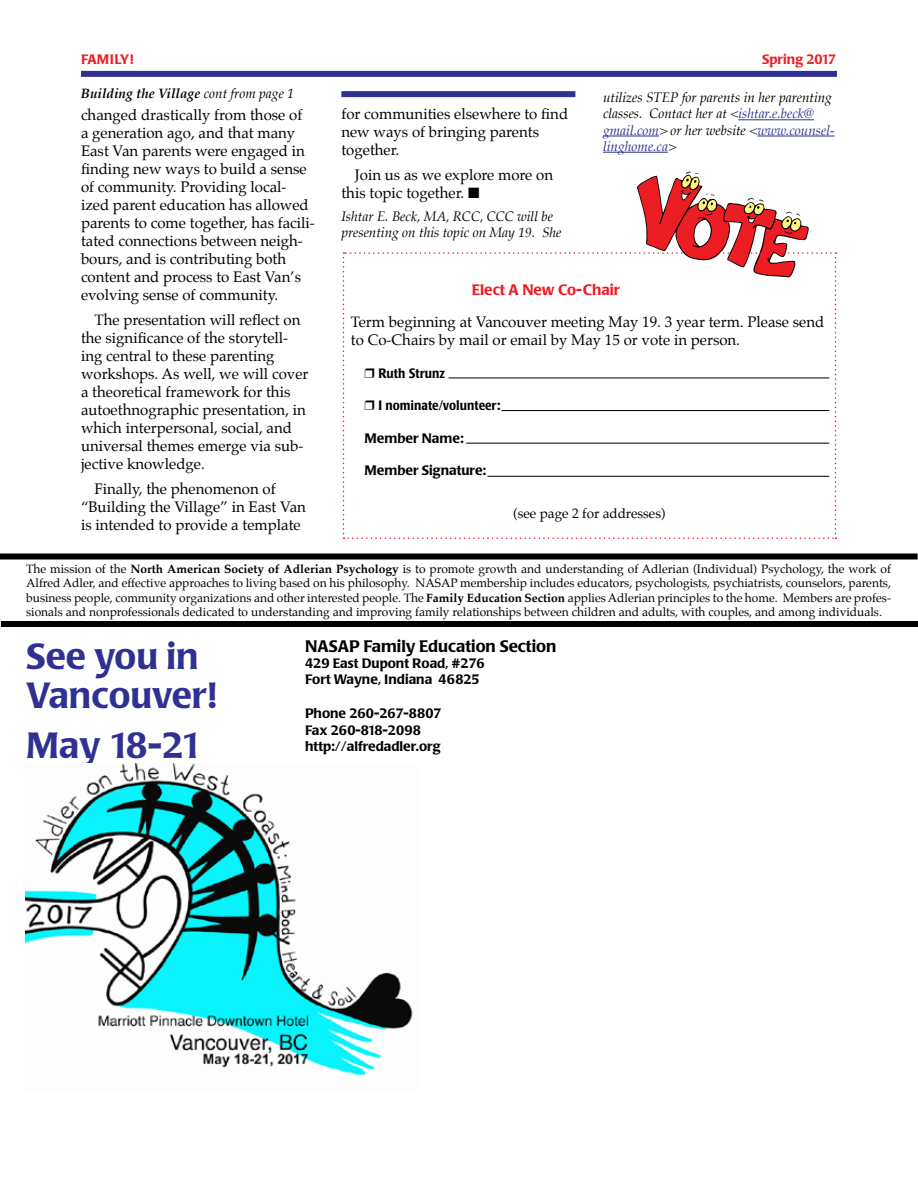
<style>
.page{position:relative;width:918px;height:1188px;background:#fff}
.page>*{position:absolute;margin:0;border:0;box-sizing:border-box;transform-origin:0 0}
.t1{font:500 36px/39px "Poppl Laudatio";color:#2e3192}
.t2{font:500 16.5px "Poppl Laudatio";color:#000}
.t3{font:15px/18px "Palatino";color:#000}
.t4{font:500 15px "Poppl Laudatio";color:#ed1c24}
.t5{font:italic 13.5px/16.2px "Palatino";color:#000}
.t6{font:500 13.5px/16.2px "Poppl Laudatio";color:#000}
.t7{font:italic 700 13.5px "Palatino";color:#000}
.t8{font:500 condensed 13.5px "Poppl Laudatio";color:#000}
.t9{font:13.5px "Palatino";color:#000}
.t10{font:500 13.5px "Poppl Laudatio";color:#ed1c24}
.t11{font:12px/14.4px "Palatino";color:#000;text-align:justify}
.s1{font-weight:400}
.s2{color:#2e3192}
.s3{font-stretch:normal}
.s4{font-weight:700}
</style>
<div class="page">
<div style="left:81px;top:71px;width:756px;height:6px;background:#2e3192"></div>
<div style="left:1px;top:621px;width:917px;height:6px;background:#000"></div>
<div style="left:0;top:554px;width:918px;height:6px;background:#000"></div>
<img style="left:26px;top:764px;width:387px;height:318px">
<div style="left:341px;top:91px;width:234px;height:6px;background:#2e3192"></div>
<hr style="left:738px;top:119px;width:76px;height:1px;background:#2e3192">
<hr style="left:603px;top:136px;width:56px;height:1px;background:#2e3192">
<hr style="left:757px;top:136px;width:78px;height:1px;background:#2e3192">
<hr style="left:603px;top:152px;width:65px;height:1px;background:#2e3192">
<svg style="left:343px;top:171px;width:494px;height:368px"></svg>
<p class="t10" style="left:81px;top:52px;width:54px">FAMILY!</p>
<p class="t10" style="left:762px;top:52px;width:75px">Spring 2017</p>
<p class="t7" style="left:81px;top:83px;width:215px">Building the Village <span class="s1">cont from page 1</span></p>
<p class="t5" style="left:603px;top:90px;width:233px">utilizes STEP for parents in her parenting classes. Contact her at &lt;<span class="s2">ishtar.e.beck@ gmail.com</span>&gt; or her website &lt;<span class="s2">www.counsel&shy;linghome.ca</span>&gt;</p>
<p class="t3" style="left:341px;top:105px;width:228px">for communities elsewhere to find new ways of bringing parents together.</p>
<p class="t3" style="left:341px;top:166px;width:213px;text-indent:14px">Join us as we explore more on this topic together. ■</p>
<p class="t5" style="left:341px;top:208px;width:222px">Ishtar E. Beck, MA, RCC, CCC will be presenting on this topic on May 19. She</p>
<p class="t3" style="left:81px;top:106px;width:235px">changed drastically from those of<br>a generation ago, and that many<br>East Van parents were engaged in finding new ways to build a sense of community. Providing local&shy;ized parent education has allowed parents to come together, has facili&shy;tated connections between neigh&shy;bours, and is contributing both content and process to East Van’s evolving sense of community.</p>
<p class="t3" style="left:81px;top:311px;width:229px;text-indent:14px">The presentation will reflect on the significance of the storytell&shy;ing central to these parenting workshops. As well, we will cover a theoretical framework for this autoethnographic presentation, in which interpersonal, social, and universal themes emerge via sub&shy;jective knowledge.</p>
<p class="t3" style="left:81px;top:480px;width:226px;text-indent:14px">Finally, the phenomenon of “Building the Village” in East Van is intended to provide a template</p>
<p class="t4" style="left:472px;top:282px;width:150px">Elect A New Co-Chair</p>
<p class="t3" style="left:351px;top:313px;width:475px">Term beginning at Vancouver meeting May 19. 3 year term. Please send to Co-Chairs by mail or email by May 15 or vote in person.</p>
<p class="t8" style="left:378px;top:366px;width:68px">Ruth Strunz</p>
<p class="t8" style="left:378px;top:398px;width:123px">I nominate/volunteer<span class="s3">:</span></p>
<p class="t6" style="left:364px;top:430px;width:101px">Member Name:</p>
<p class="t6" style="left:364px;top:463px;width:123px">Member Signature:</p>
<p class="t9" style="left:513px;top:502px;width:154px">(see page 2 for addresses)</p>
<p class="t11" style="left:26px;top:561px;width:866px">The mission of the <span class="s4">North American Society of Adlerian Psychology</span> is to promote growth and understanding of Adlerian (Individual) Psychology, the work of Alfred Adler, and effective approaches to living based on his philosophy. NASAP membership includes educators, psychologists, psychiatrists, counselors, parents, business people, community organizations and other interested people. The <span class="s4">Family Education Section</span> applies Adlerian principles to the home. Members are profes&shy;sionals and nonprofessionals dedicated to understanding and improving family relationships between children and adults, with couples, and among individuals.</p>
<p class="t2" style="left:305px;top:637px;width:253px">NASAP Family Education Section</p>
<p class="t6" style="left:305px;top:655px;width:181px">429 East Dupont Road, #276<br>Fort Wayne, Indiana 46825</p>
<p class="t6" style="left:305px;top:706px;width:138px">Phone 260-267-8807<br>Fax 260-818-2098 http://alfredadler.org</p>
<h1 class="t1" style="left:26px;top:638px;width:192px">See you in<br>Vancouver!</h1>
<h1 class="t1" style="left:26px;top:727px;width:178px">May 18-21</h1>
</div>
